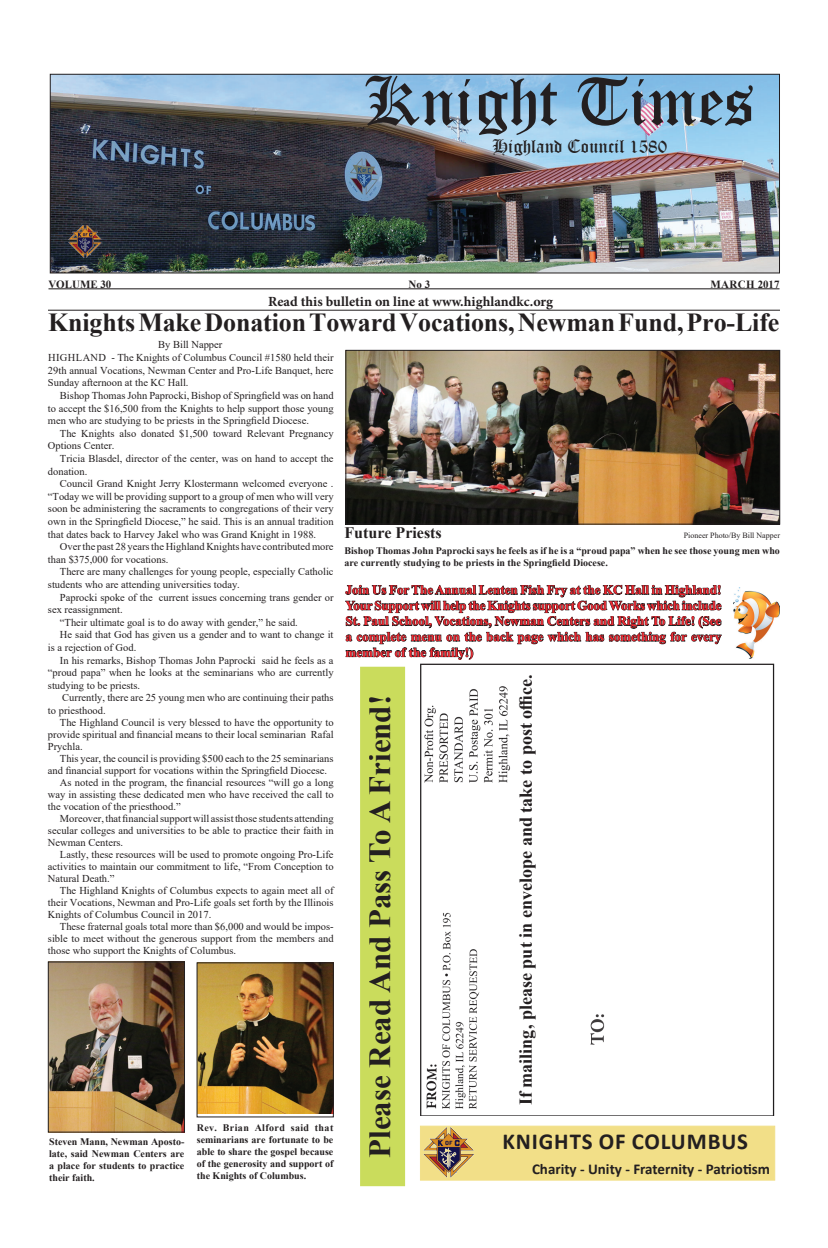
<style>
.page{position:relative;width:828px;height:1248px;background:#fff}
.page>*{position:absolute;margin:0;border:0;box-sizing:border-box;transform-origin:0 0}
.t1{font:67.7px "Old English Text";color:#231f20}
.t2{font:700 31px "Times New Roman";color:#231f20}
.t3{font:700 26px "Times New Roman";letter-spacing:-.005em;color:#231f20}
.t4{font:700 22.9px "Calibri";letter-spacing:.04em;color:#231f20}
.t5{font:18.6px "Old English Text";color:#231f20}
.t6{font:700 18.1px "Times New Roman";color:#231f20}
.t7{font:700 16px "Times New Roman";color:#231f20}
.t8{font:700 15px "Calibri";color:#231f20}
.t9{font:700 14px "Minion Pro";color:#231f20}
.t10{font:700 13px/15.6px "Times New Roman";color:#ed222b;text-align:justify}
.t11{font:700 11px "Times New Roman";color:#231f20}
.t12{font:10.5px/12.6px "Times New Roman";color:#231f20}
.t13{font:700 10px/12px "Times New Roman";color:#231f20;text-align:justify}
.t14{font:8px "Times New Roman";color:#231f20}
.s1{font-size:10.9px}
</style>
<div class="page">
<hr style="left:48px;top:288px;width:710px;height:1px;background:#231f20">
<svg style="left:758px;top:288px;width:22px;height:1px"></svg>
<img style="left:52px;top:76px;width:726px;height:195px">
<div style="left:50px;top:74px;width:730px;height:199px;border:1px solid #231f20"></div>
<img style="left:69px;top:225px;width:32px;height:32px">
<hr style="left:48px;top:310px;width:732px;height:1px;background:#231f20">
<img style="left:420px;top:663px;width:355px;height:453px">
<div style="left:420px;top:1126px;width:355px;height:55px;background:#f2df88"></div>
<img style="left:423px;top:1128px;width:50px;height:49px">
<img style="left:348px;top:352px;width:430px;height:170px">
<div style="left:346px;top:350px;width:434px;height:174px;border:1px solid #231f20"></div>
<img style="left:199px;top:965px;width:133px;height:148px">
<div style="left:197px;top:963px;width:137px;height:154px;border:1px solid #231f20"></div>
<img style="left:50px;top:964px;width:133px;height:166px">
<div style="left:48px;top:962px;width:137px;height:170px;border:1px solid #231f20"></div>
<svg style="left:345px;top:585px;width:377px;height:75px"></svg>
<img style="left:733px;top:587px;width:47px;height:71px">
<div style="left:365px;top:671px;width:36px;height:511px;background:#cadc5c"></div>
<div style="left:360px;top:667px;width:45px;height:519px;border:9px solid #cadc5c"></div>
<h1 class="t1" style="left:363px;top:58px;width:393px">Knight Times</h1>
<h3 class="t5" style="left:493px;top:134px;width:176px">Highland Council 1580</h3>
<p class="t11" style="left:48px;top:276px;width:64px">VOLUME 30</p>
<p class="t11" style="left:408px;top:276px;width:23px">No 3</p>
<p class="t11" style="left:711px;top:276px;width:70px">MARCH <span class="s1">2017</span></p>
<h3 class="t9" style="left:268px;top:291px;width:286px">Read this bulletin on line at www.highlandkc.org</h3>
<h3 class="t3" style="left:48px;top:303px;width:733px">Knights Make Donation Toward Vocations, Newman Fund, Pro-Life</h3>
<p class="t12" style="left:48px;top:337px;width:287px;line-height:13.6px;text-align:center">By Bill Napper<br>HIGHLAND - The Knights of Columbus Council #1580 held their</p>
<p class="t12" style="left:48px;top:364px;width:287px">29th annual Vocations, Newman Center and Pro-Life Banquet, here<br>Sunday afternoon at the KC Hall.</p>
<p class="t12" style="left:48px;top:389px;width:287px;text-align:justify;text-indent:12px">Bishop Thomas John Paprocki, Bishop of Springfield was on hand to accept the $16,500 from the Knights to help support those young men who are studying to be priests in the Springfield Diocese.</p>
<p class="t12" style="left:48px;top:427px;width:287px;text-indent:12px">The Knights also donated $1,500 toward Relevant Pregnancy<br>Options Center.</p>
<p class="t12" style="left:48px;top:452px;width:287px;text-indent:12px">Tricia Blasdel, director of the center, was on hand to accept the donation.</p>
<p class="t12" style="left:48px;top:477px;width:287px;text-align:justify;text-indent:12px">Council Grand Knight Jerry Klostermann welcomed everyone . “Today we will be providing support to a group of men who will very soon be administering the sacraments to congregations of their very own in the Springfield Diocese,” he said. This is an annual tradition that dates back to Harvey Jakel who was Grand Knight in 1988.</p>
<p class="t12" style="left:48px;top:540px;width:287px;text-indent:12px">Over the past 28 years the Highland Knights have contributed more than $375,000 for vocations.</p>
<p class="t12" style="left:48px;top:565px;width:287px;text-indent:12px">There are many challenges for young people, especially Catholic students who are attending universities today.</p>
<p class="t12" style="left:60px;top:590px;width:275px">Paprocki spoke of the current issues concerning trans gender or</p>
<p class="t12" style="left:48px;top:603px;width:76px">sex reassignment.</p>
<p class="t12" style="left:60px;top:616px;width:239px">“Their ultimate goal is to do away with gender,” he said.</p>
<p class="t12" style="left:60px;top:628px;width:275px">He said that God has given us a gender and to want to change it</p>
<p class="t12" style="left:48px;top:641px;width:90px">is a rejection of God.</p>
<p class="t12" style="left:60px;top:653px;width:275px">In his remarks, Bishop Thomas John Paprocki said he feels as a</p>
<p class="t12" style="left:48px;top:666px;width:287px">“proud papa” when he looks at the seminarians who are currently</p>
<p class="t12" style="left:48px;top:679px;width:94px">studying to be priests.</p>
<p class="t12" style="left:62px;top:691px;width:273px">Currently, there are 25 young men who are continuing their paths</p>
<p class="t12" style="left:48px;top:704px;width:59px">to priesthood.</p>
<p class="t12" style="left:60px;top:716px;width:275px">The Highland Council is very blessed to have the opportunity to</p>
<p class="t12" style="left:48px;top:728px;width:287px">provide spiritual and financial means to their local seminarian Rafal</p>
<p class="t12" style="left:48px;top:740px;width:36px">Prychla.</p>
<p class="t12" style="left:60px;top:752px;width:275px">This year, the council is providing $500 each to the 25 seminarians</p>
<p class="t12" style="left:48px;top:764px;width:281px">and financial support for vocations within the Springfield Diocese.</p>
<p class="t12" style="left:60px;top:776px;width:275px">As noted in the program, the financial resources “will go a long</p>
<p class="t12" style="left:48px;top:788px;width:287px">way in assisting these dedicated men who have received the call to</p>
<p class="t12" style="left:48px;top:800px;width:134px">the vocation of the priesthood.”</p>
<p class="t12" style="left:60px;top:812px;width:275px">Moreover, that financial support will assist those students attending</p>
<p class="t12" style="left:48px;top:824px;width:287px">secular colleges and universities to be able to practice their faith in</p>
<p class="t12" style="left:48px;top:836px;width:77px">Newman Centers.</p>
<p class="t12" style="left:60px;top:848px;width:275px">Lastly, these resources will be used to promote ongoing Pro-Life</p>
<p class="t12" style="left:48px;top:860px;width:287px">activities to maintain our commitment to life, “From Conception to</p>
<p class="t12" style="left:48px;top:872px;width:68px">Natural Death.”</p>
<p class="t12" style="left:60px;top:884px;width:275px">The Highland Knights of Columbus expects to again meet all of</p>
<p class="t12" style="left:48px;top:896px;width:287px">their Vocations, Newman and Pro-Life goals set forth by the Illinois</p>
<p class="t12" style="left:48px;top:908px;width:165px">Knights of Columbus Council in 2017.</p>
<p class="t12" style="left:60px;top:920px;width:275px">These fraternal goals total more than $6,000 and would be impos-</p>
<p class="t12" style="left:48px;top:932px;width:287px">sible to meet without the generous support from the members and</p>
<p class="t12" style="left:48px;top:944px;width:190px">those who support the Knights of Columbus.</p>
<p class="t13" style="left:49px;top:1135px;width:137px">Steven Mann, Newman Aposto&shy;late, said Newman Centers are a place for students to practice their faith.</p>
<p class="t13" style="left:197px;top:1121px;width:138px">Rev. Brian Alford said that seminarians are fortunate to be able to share the gospel because of the generosity and support of the Knights of Columbus.</p>
<h3 class="t7" style="left:345px;top:521px;width:99px">Future Priests</h3>
<p class="t14" style="left:684px;top:529px;width:98px">Pioneer Photo/By Bill Napper</p>
<p class="t13" style="left:345px;top:544px;width:437px">Bishop Thomas John Paprocki says he feels as if he is a “proud papa” when he see those young men who are currently studying to be priests in the Springfield Diocese.</p>
<p class="t10" style="left:346px;top:582px;width:377px">Join Us For The Annual Lenten Fish Fry at the KC Hall in Highland!<br>Your Support will help the Knights support Good Works which include St. Paul School, Vocations, Newman Centers and Right To Life! (See a complete menu on the back page which has something for every member of the family!)</p>
<h2 class="t2" style="left:357px;top:1158px;width:464px;rotate:-90deg">Please Read And Pass To A Friend!</h2>
<h3 class="t6" style="left:513px;top:1105px;width:432px;rotate:-90deg">If mailing, please put in envelope and take to post office.</h3>
<h3 class="t4" style="left:502px;top:1126px;width:247px">KNIGHTS OF COLUMBUS</h3>
<h3 class="t8" style="left:532px;top:1158px;width:239px">Charity - Unity - Fraternity - Patriotism</h3>
</div>
